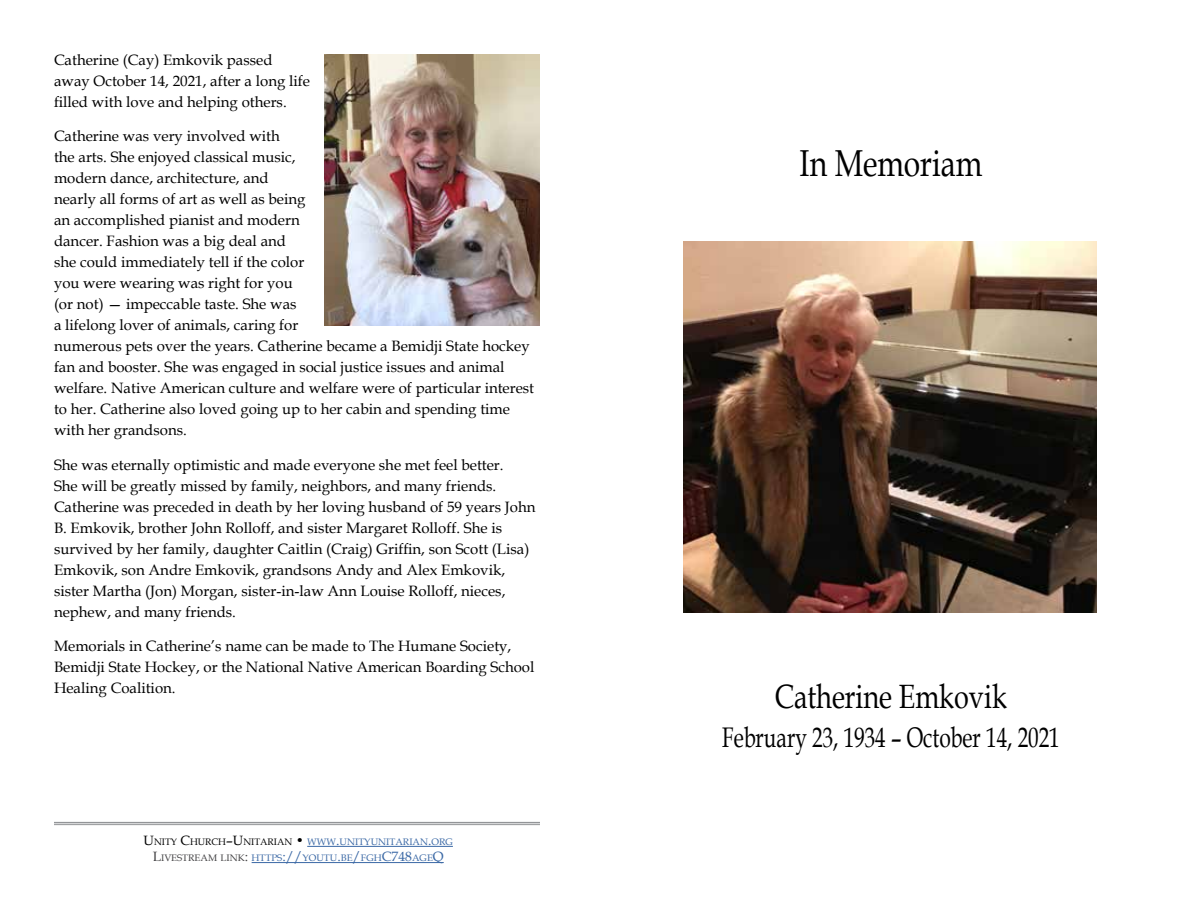
<style>
.page{position:relative;width:1188px;height:918px;background:#fff}
.page>*{position:absolute;margin:0;border:0;box-sizing:border-box;transform-origin:0 0}
.t1{font:37.5px "Book Antiqua";color:#000;scale:.8 1}
.t2{font:33.75px "Book Antiqua";color:#000;scale:.8 1}
.t3{font:28.35px "Book Antiqua";color:#000;scale:.74 1}
.t4{font:15px/21px "Book Antiqua";color:#000}
.t5{font:9.45px/16.2px "Book Antiqua";color:#3a68a5;text-align:center}
.s1{font-size:13.5px;color:#000}
.s2{color:#000}
.s3{font-size:13.5px}
.s4{font-size:13.5px;color:#414042}
.s5{color:#414042}
</style>
<div class="page">
<img style="left:683px;top:242px;width:413px;height:370px">
<hr style="left:307px;top:846px;width:146px;height:1px;background:#3a68a5">
<hr style="left:252px;top:862px;width:192px;height:1px;background:#3a68a5">
<hr style="left:54px;top:822px;width:486px;height:1px;background:#939598">
<hr style="left:54px;top:824px;width:486px;height:1px;background:#939598">
<img style="left:325px;top:54px;width:215px;height:271px">
<p class="t4" style="left:54px;top:49px;width:258px">Catherine (Cay) Emkovik passed away October 14, 2021, after a long life filled with love and helping others.</p>
<p class="t4" style="left:54px;top:125px;width:482px">Catherine was very involved with<br>the arts. She enjoyed classical music,<br>modern dance, architecture, and<br>nearly all forms of art as well as being<br>an accomplished pianist and modern<br>dancer. Fashion was a big deal and<br>she could immediately tell if the color<br>you were wearing was right for you<br>(or not) — impeccable taste. She was<br>a lifelong lover of animals, caring for<br>numerous pets over the years. Catherine became a Bemidji State hockey fan and booster. She was engaged in social justice issues and animal welfare. Native American culture and welfare were of particular interest to her. Catherine also loved going up to her cabin and spending time with her grandsons.</p>
<p class="t4" style="left:54px;top:454px;width:483px">She was eternally optimistic and made everyone she met feel better.<br>She will be greatly missed by family, neighbors, and many friends.<br>Catherine was preceded in death by her loving husband of 59 years John B. Emkovik, brother John Rolloff, and sister Margaret Rolloff. She is survived by her family, daughter Caitlin (Craig) Griffin, son Scott (Lisa)<br>Emkovik, son Andre Emkovik, grandsons Andy and Alex Emkovik, sister Martha (Jon) Morgan, sister-in-law Ann Louise Rolloff, nieces, nephew, and many friends.</p>
<p class="t4" style="left:54px;top:635px;width:482px">Memorials in Catherine’s name can be made to The Humane Society,<br>Bemidji State Hockey, or the National Native American Boarding School<br>Healing Coalition.</p>
<p class="t5" style="left:144px;top:833px;width:311px"><span class="s1">U</span><span class="s2">NITY</span> <span class="s1">C</span><span class="s2">HURCH</span><span class="s1">–U</span><span class="s2">NITARIAN</span> <span class="s1">•</span> WWW<span class="s3">.</span>UNITYUNITARIAN<span class="s3">.</span>ORG<br><span class="s4">L</span><span class="s5">IVESTREAM LINK</span><span class="s4">:</span> HTTPS<span class="s3">://</span>YOUTU<span class="s3">.</span>BE<span class="s3">/</span>FGH<span class="s3">C748</span>AGE<span class="s3">Q</span></p>
<h1 class="t1" style="left:800px;top:137px;width:230px">In Memoriam</h1>
<h2 class="t2" style="left:775px;top:673px;width:292px">Catherine Emkovik</h2>
<h3 class="t3" style="left:722px;top:717px;width:457px">February 23, 1934 – October 14, 2021</h3>
</div>
